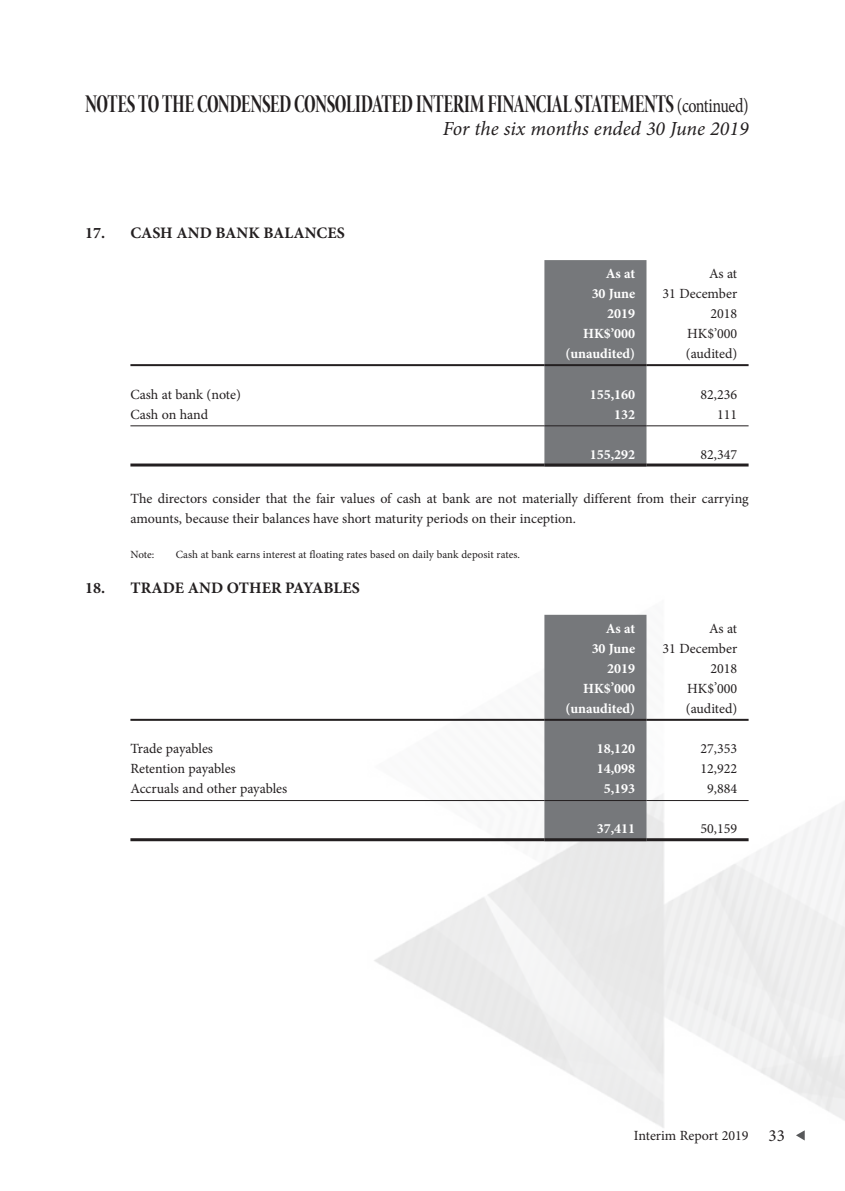
<style>
.page{position:relative;width:845px;height:1191px;background:#fff}
.page>*{position:absolute;margin:0;border:0;box-sizing:border-box;transform-origin:0 0}
.t1{font:26px "Minion Pro Bold Cn Disp";letter-spacing:-.02em;color:#231f20;scale:.8 1}
.t2{font:italic 20px "Minion Pro";letter-spacing:-.005em;color:#231f20}
.Heading_1{font:700 16px "Minion Pro";color:#231f20}
.Body_Text{font:14px/20px "Minion Pro";color:#231f20}
.Body_Text-2{font:700 14px "Minion Pro";letter-spacing:-.005em;color:#fff}
.Notes{font:11px "Minion Pro";letter-spacing:.005em;color:#231f20}
.s1{font-family:"Minion Pro";font-size:20px}
.s2{font-size:17px}
</style>
<div class="page">
<svg style="left:796px;top:1130px;width:8px;height:10px"></svg>
<div style="left:544px;top:260px;width:102px;height:203px;background:#76787b"></div>
<hr style="left:130px;top:364px;width:414px;height:2px;background:#231f20">
<hr style="left:544px;top:364px;width:102px;height:2px;background:#231f20">
<hr style="left:646px;top:364px;width:102px;height:2px;background:#231f20">
<hr style="left:130px;top:425px;width:414px;height:1px;background:#231f20">
<hr style="left:544px;top:425px;width:102px;height:1px;background:#231f20">
<hr style="left:646px;top:425px;width:102px;height:1px;background:#231f20">
<hr style="left:130px;top:463px;width:414px;height:3px;background:#231f20">
<hr style="left:544px;top:463px;width:102px;height:3px;background:#231f20">
<hr style="left:646px;top:463px;width:102px;height:3px;background:#231f20">
<div style="left:544px;top:615px;width:102px;height:223px;background:#76787b"></div>
<hr style="left:130px;top:719px;width:414px;height:2px;background:#231f20">
<hr style="left:544px;top:719px;width:102px;height:2px;background:#231f20">
<hr style="left:646px;top:719px;width:102px;height:2px;background:#231f20">
<hr style="left:130px;top:800px;width:414px;height:1px;background:#231f20">
<hr style="left:544px;top:800px;width:102px;height:1px;background:#231f20">
<hr style="left:646px;top:800px;width:102px;height:1px;background:#231f20">
<hr style="left:130px;top:838px;width:414px;height:3px;background:#231f20">
<hr style="left:544px;top:838px;width:102px;height:3px;background:#231f20">
<hr style="left:646px;top:838px;width:102px;height:3px;background:#231f20">
<h1 class="t1" style="left:85px;top:87px;width:831px">NOTES TO THE CONDENSED CONSOLIDATED INTERIM FINANCIAL STATEMENTS <span class="s1">(continued)</span></h1>
<h2 class="t2" style="left:443px;top:115px;width:307px">For the six months ended 30 June 2019</h2>
<p class="Heading_1" style="left:85px;top:222px;width:261px">17. CASH AND BANK BALANCES</p>
<p class="Body_Text-2" style="left:606px;top:264px;width:31px">As at</p>
<p class="Body_Text-2" style="left:591px;top:284px;width:45px">30 June</p>
<p class="Body_Text-2" style="left:607px;top:304px;width:29px">2019</p>
<p class="Body_Text" style="left:709px;top:264px;width:30px">As at</p>
<p class="Body_Text" style="left:662px;top:284px;width:76px">31 December</p>
<p class="Body_Text" style="left:710px;top:304px;width:28px">2018</p>
<p class="Body_Text-2" style="left:583px;top:324px;width:53px">HK$’000</p>
<p class="Body_Text" style="left:687px;top:324px;width:51px">HK$’000</p>
<p class="Body_Text-2" style="left:565px;top:344px;width:71px">(unaudited)</p>
<p class="Body_Text" style="left:686px;top:344px;width:53px">(audited)</p>
<p class="Body_Text" style="left:130px;top:384px;width:112px">Cash at bank (note)</p>
<p class="Body_Text-2" style="left:590px;top:384px;width:47px">155,160</p>
<p class="Body_Text" style="left:700px;top:384px;width:38px">82,236</p>
<p class="Body_Text" style="left:130px;top:404px;width:79px">Cash on hand</p>
<p class="Body_Text-2" style="left:614px;top:404px;width:22px">132</p>
<p class="Body_Text" style="left:717px;top:404px;width:22px">111</p>
<p class="Body_Text-2" style="left:590px;top:444px;width:47px">155,292</p>
<p class="Body_Text" style="left:700px;top:444px;width:38px">82,347</p>
<p class="Body_Text" style="left:130px;top:488px;width:620px">The directors consider that the fair values of cash at bank are not materially different from their carrying amounts, because their balances have short maturity periods on their inception.</p>
<p class="Notes" style="left:130px;top:547px;width:25px">Note:</p>
<p class="Notes" style="left:176px;top:547px;width:346px">Cash at bank earns interest at floating rates based on daily bank deposit rates.</p>
<p class="Heading_1" style="left:85px;top:576px;width:276px">18. TRADE AND OTHER PAYABLES</p>
<p class="Body_Text-2" style="left:606px;top:618px;width:31px">As at</p>
<p class="Body_Text-2" style="left:591px;top:638px;width:45px">30 June</p>
<p class="Body_Text-2" style="left:607px;top:658px;width:29px">2019</p>
<p class="Body_Text" style="left:709px;top:618px;width:30px">As at</p>
<p class="Body_Text" style="left:662px;top:638px;width:76px">31 December</p>
<p class="Body_Text" style="left:710px;top:658px;width:28px">2018</p>
<p class="Body_Text-2" style="left:583px;top:678px;width:53px">HK$’000</p>
<p class="Body_Text" style="left:687px;top:678px;width:51px">HK$’000</p>
<p class="Body_Text-2" style="left:565px;top:698px;width:71px">(unaudited)</p>
<p class="Body_Text" style="left:686px;top:698px;width:53px">(audited)</p>
<p class="Body_Text" style="left:130px;top:739px;width:84px">Trade payables</p>
<p class="Body_Text-2" style="left:597px;top:739px;width:40px">18,120</p>
<p class="Body_Text" style="left:700px;top:739px;width:38px">27,353</p>
<p class="Body_Text" style="left:130px;top:759px;width:107px">Retention payables</p>
<p class="Body_Text-2" style="left:597px;top:759px;width:40px">14,098</p>
<p class="Body_Text" style="left:700px;top:759px;width:38px">12,922</p>
<p class="Body_Text" style="left:130px;top:779px;width:158px">Accruals and other payables</p>
<p class="Body_Text-2" style="left:604px;top:779px;width:33px">5,193</p>
<p class="Body_Text" style="left:707px;top:779px;width:31px">9,884</p>
<p class="Body_Text-2" style="left:597px;top:819px;width:40px">37,411</p>
<p class="Body_Text" style="left:700px;top:819px;width:38px">50,159</p>
<p class="Body_Text" style="left:634px;top:1125px;width:153px">Interim Report 2019 <span class="s2">33</span></p>
</div>
